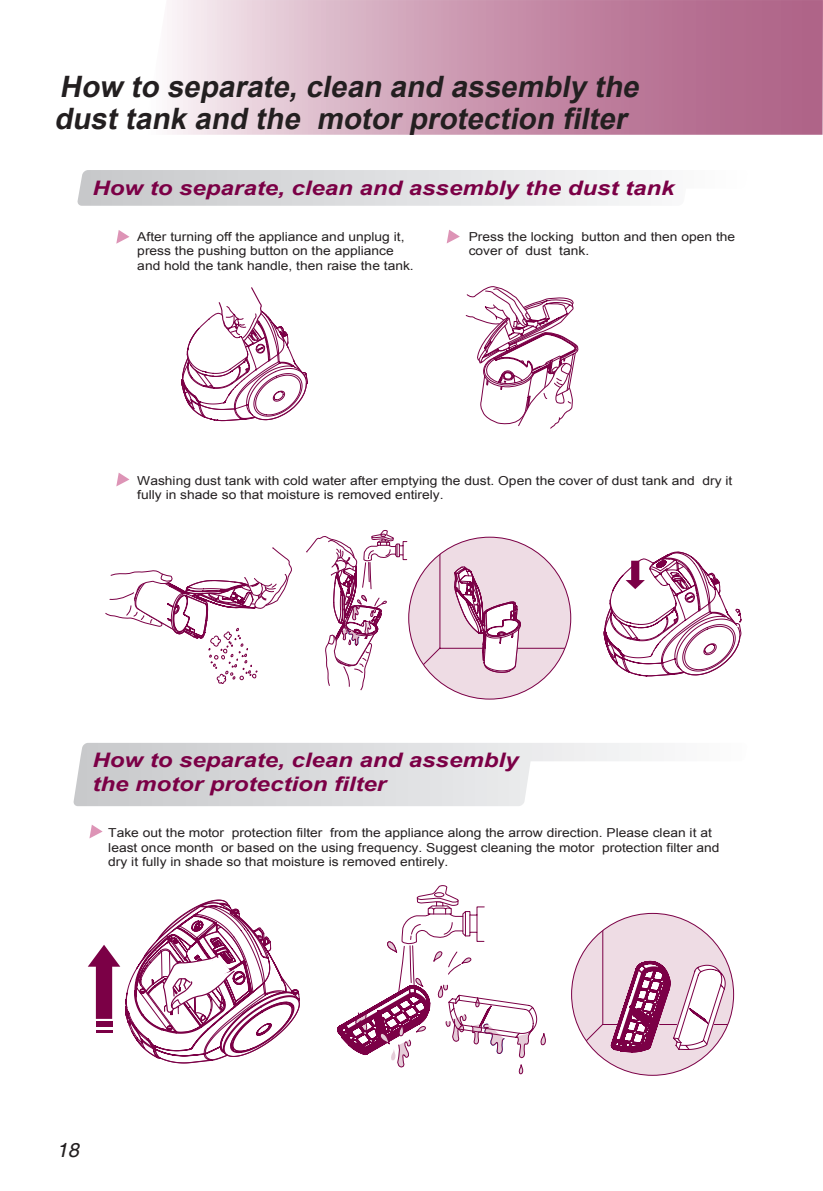
<style>
.page{position:relative;width:823px;height:1191px;background:#fff}
.page>*{position:absolute;margin:0;border:0;box-sizing:border-box;transform-origin:0 0}
.t1{font:italic 700 29.4px/31.4px "Arial";color:#231f20}
.t2{font:italic 700 20px/24px "Arial";color:#7b0046;scale:1.2 1}
.t3{font:italic 20px "Helvetica";color:#231f20}
.t4{font:12.4px/14.4px "Arial";color:#231f20;scale:1.12 1}
</style>
<div class="page">
<svg style="left:172px;top:0;width:650px;height:135px;background:#cb9ab1"></svg>
<svg style="left:116px;top:473px;width:13px;height:13px"></svg>
<svg style="left:116px;top:230px;width:13px;height:14px"></svg>
<svg style="left:77px;top:170px;width:563px;height:36px;background:#dddedf"></svg>
<svg style="left:73px;top:743px;width:579px;height:63px"></svg>
<svg style="left:89px;top:825px;width:13px;height:13px"></svg>
<svg style="left:446px;top:230px;width:13px;height:13px"></svg>
<svg style="left:603px;top:551px;width:138px;height:126px"></svg>
<svg style="left:105px;top:547px;width:187px;height:137px"></svg>
<svg style="left:465px;top:286px;width:114px;height:143px"></svg>
<svg style="left:181px;top:287px;width:127px;height:135px"></svg>
<svg style="left:88px;top:899px;width:211px;height:165px"></svg>
<svg style="left:337px;top:885px;width:208px;height:189px"></svg>
<div style="left:491px;top:1020px;width:8px;height:8px;background:#fff;border:3px solid #fff;border-radius:50%"></div>
<div style="left:571px;top:913px;width:162px;height:162px;background:#eedce4;border-radius:81px"></div>
<svg style="left:572px;top:915px;width:159px;height:143px"></svg>
<svg style="left:306px;top:530px;width:264px;height:161px"></svg>
<h1 class="t1" style="left:54px;top:72px;width:593px">How to separate,clean and assembly the dusttank and the motorprotection filter</h1>
<h2 class="t2" style="left:92px;top:177px;width:486px">How to separate, clean and assembly the dust tank</h2>
<p class="t4" style="left:137px;top:229px;width:248px">After turning off the appliance and unplug it, press the pushing button on the appliance and hold the tank handle, then raise the tank.</p>
<p class="t4" style="left:468px;top:229px;width:239px">Press the locking button and then open the cover of dust tank.</p>
<p class="t4" style="left:137px;top:473px;width:532px">Washing dust tank with cold water after emptying the dust. Open the cover of dust tank and dry it fully in shade so that moisture is removed entirely.</p>
<h2 class="t2" style="left:92px;top:749px;width:356px">How to separate, clean and assembly the motor protection filter</h2>
<p class="t4" style="left:108px;top:825px;width:547px">Take out the motor protection filter from the appliance along the arrow direction. Please clean it at least once month or based on the using frequency. Suggest cleaning the motor protection filter and dry it fully in shade so that moisture is removed entirely.</p>
<h2 class="t3" style="left:57px;top:1138px;width:24px">18</h2>
</div>
